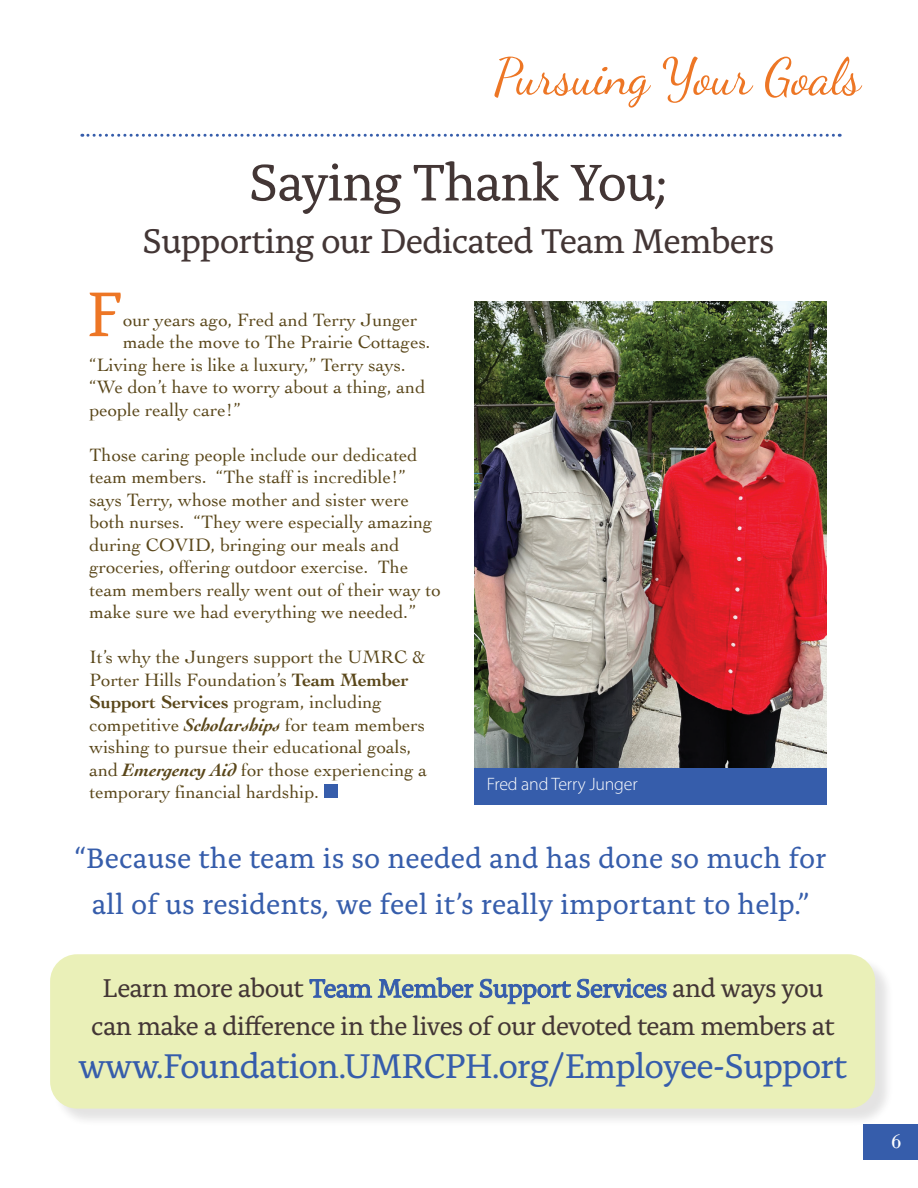
<style>
.page{position:relative;width:918px;height:1188px;background:#fff}
.page>*{position:absolute;margin:0;border:0;box-sizing:border-box;transform-origin:0 0}
.t1{font:66.15px "Alda OTCEV";color:#ed7625}
.t2{font:54px "Alda OTCEV";letter-spacing:-.035em;color:#433635}
.t3{font:51px "Dancing Script";letter-spacing:-.01em;color:#ed7625}
.t4{font:36px "Alda OTCEV";letter-spacing:-.03em;color:#365dab}
.t5{font:36px "Alda OTCEV";letter-spacing:-.03em;color:#433635}
.t6{font:29.55px/45.9px "Alda OTCEV";color:#365dab;text-align:center}
.t7{font:27px/37.5px "Alda OTCEV";letter-spacing:-.03em;color:#433635;text-align:center}
.t8{font:21px "Bodoni";color:#fff}
.t9{font:18.75px/22.5px "Cochin";color:#5a471a}
.t10{font:300 18px "Myriad Pro";letter-spacing:-.01em;color:#fff}
.s1{font-weight:700}
.s2{font-weight:700;font-style:italic}
.s3{color:#365dab}
</style>
<div class="page">
<div style="left:863px;top:1124px;width:55px;height:36px;background:#365dab"></div>
<div style="left:324px;top:784px;width:14px;height:14px;background:#365dab"></div>
<img style="left:474px;top:302px;width:352px;height:466px">
<div style="left:474px;top:768px;width:352px;height:36px;background:#365dab"></div>
<svg style="left:82px;top:134px;width:758px;height:3px"></svg>
<div style="left:52px;top:956px;width:842px;height:171px;background:#231f20;opacity:.35"></div>
<div style="left:50px;top:954px;width:825px;height:155px;background:#eaf0b8;border-radius:27px"></div>
<h3 class="t3" style="left:494px;top:46px;width:369px">Pursuing Your Goals</h3>
<h2 class="t2" style="left:249px;top:142px;width:421px">Saying Thank You;</h2>
<h3 class="t5" style="left:142px;top:214px;width:634px">Supporting our Dedicated Team Members</h3>
<h1 class="t1" style="left:87px;top:265px;width:38px">F</h1>
<p class="t9" style="left:123px;top:307px;width:296px">our years ago, Fred and Terry Junger</p>
<p class="t9" style="left:123px;top:330px;width:309px">made the move to The Prairie Cottages.</p>
<p class="t9" style="left:89px;top:352px;width:318px">“Living here is like a luxury,” Terry says.</p>
<p class="t9" style="left:89px;top:375px;width:337px">“We don’t have to worry about a thing, and</p>
<p class="t9" style="left:89px;top:397px;width:152px">people really care!”</p>
<p class="t9" style="left:89px;top:442px;width:353px">Those caring people include our dedicated team members. “The staff is incredible!” says Terry, whose mother and sister were both nurses. “They were especially amazing during COVID, bringing our meals and groceries, offering outdoor exercise. The team members really went out of their way to make sure we had everything we needed.”</p>
<p class="t9" style="left:89px;top:645px;width:339px">It’s why the Jungers support the UMRC &amp; Porter Hills Foundation’s <span class="s1">Team Member Support Services</span> program, including competitive <span class="s2">Scholarships</span> for team members wishing to pursue their educational goals, and <span class="s2">Emergency Aid</span> for those experiencing a temporary financial hardship.</p>
<p class="t10" style="left:487px;top:773px;width:152px">Fred and Terry Junger</p>
<h3 class="t6" style="left:75px;top:833px;width:754px">“Because the team is so needed and has done so much for all of us residents, we feel it’s really important to help.”</h3>
<h3 class="t7" style="left:91px;top:967px;width:745px">Learn more about <span class="s3">Team Member Support Services</span> and ways you can make a difference in the lives of our devoted team members at</h3>
<h3 class="t4" style="left:79px;top:1040px;width:770px">www.Foundation.UMRCPH.org/Employee-Support</h3>
<p class="t8" style="left:891px;top:1129px;width:12px">6</p>
</div>
